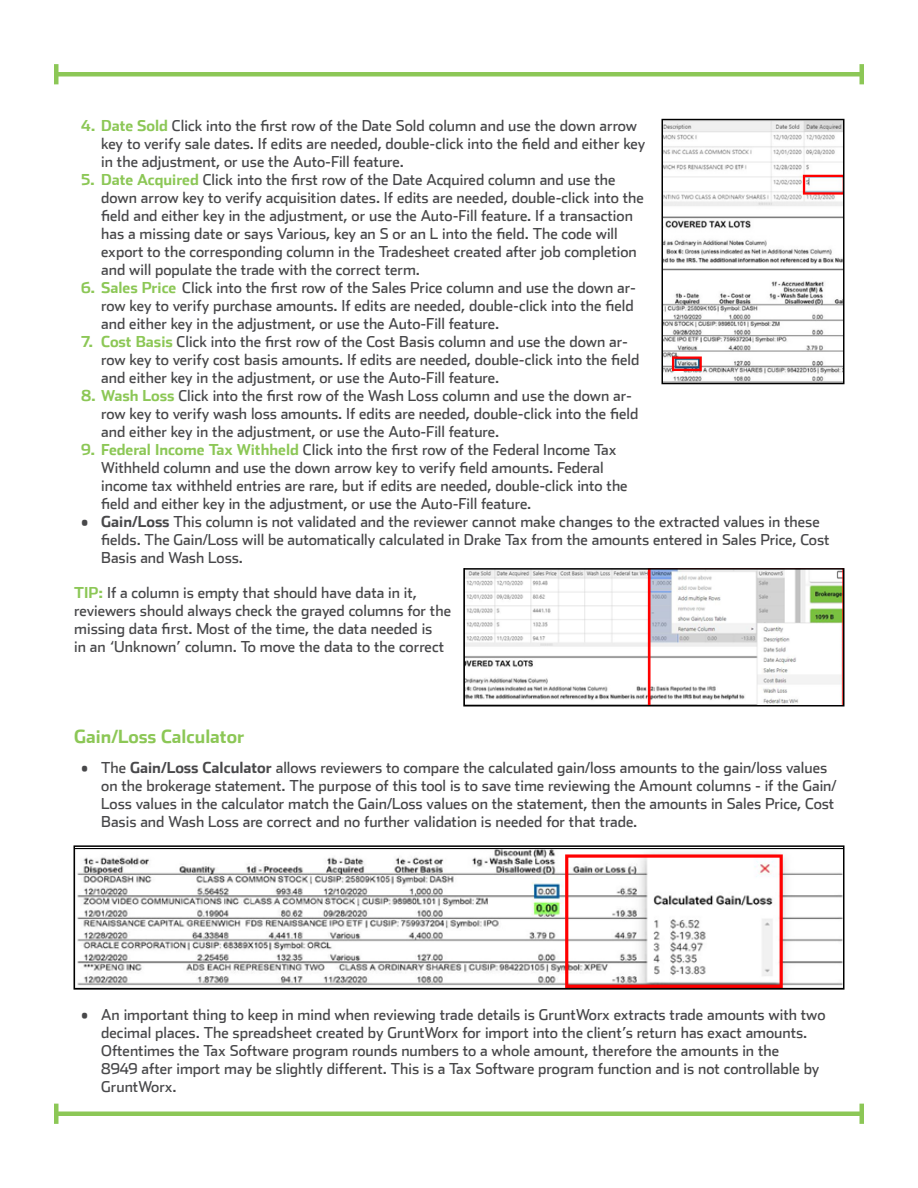
<style>
.page{position:relative;width:918px;height:1188px;background:#fff}
.page>*{position:absolute;margin:0;border:0;box-sizing:border-box;transform-origin:0 0}
.t1{font:700 18px "Stainless";color:#8cc756}
.Bullets{font:15px/18px "Stainless";color:#48484a}
.Tips{font:15px/18px "Stainless";color:#48484a}
.s1{font-weight:700;color:#8cc756}
.s2{font-weight:700}
</style>
<div class="page">
<hr style="left:56px;top:1112px;width:806px;height:4px;background:#8cc756">
<hr style="left:54px;top:1104px;width:4px;height:20px;background:#8cc756">
<hr style="left:860px;top:1104px;width:4px;height:20px;background:#8cc756">
<hr style="left:56px;top:72px;width:806px;height:4px;background:#8cc756">
<hr style="left:54px;top:64px;width:4px;height:20px;background:#8cc756">
<hr style="left:860px;top:64px;width:4px;height:20px;background:#8cc756">
<img style="left:665px;top:122px;width:176px;height:259px">
<div style="left:662px;top:119px;width:182px;height:265px;border:2px solid #000"></div>
<img style="left:466px;top:571px;width:375px;height:132px">
<div style="left:463px;top:568px;width:381px;height:138px;border:2px solid #000"></div>
<img style="left:77px;top:848px;width:764px;height:139px">
<div style="left:74px;top:845px;width:770px;height:145px;border:2px solid #000"></div>
<h1 class="Bullets" style="left:101px;top:116px;width:546px;text-indent:-20px"><span class="s1">4. Date Sold</span> Click into the first row of the Date Sold column and use the down arrow key to verify sale dates. If edits are needed, double-click into the field and either key in the adjustment, or use the Auto-Fill feature.</h1>
<h1 class="Bullets" style="left:101px;top:170px;width:544px;text-indent:-20px"><span class="s1">5. Date Acquired</span> Click into the first row of the Date Acquired column and use the down arrow key to verify acquisition dates. If edits are needed, double-click into the field and either key in the adjustment, or use the Auto-Fill feature. If a transaction has a missing date or says Various, key an S or an L into the field. The code will export to the corresponding column in the Tradesheet created after job completion and will populate the trade with the correct term.</h1>
<h1 class="Bullets" style="left:101px;top:278px;width:536px;text-indent:-20px"><span class="s1">6. Sales Price</span> Click into the first row of the Sales Price column and use the down ar&shy;row key to verify purchase amounts. If edits are needed, double-click into the field and either key in the adjustment, or use the Auto-Fill feature.</h1>
<h1 class="Bullets" style="left:101px;top:332px;width:540px;text-indent:-20px"><span class="s1">7. Cost Basis</span> Click into the first row of the Cost Basis column and use the down ar&shy;row key to verify cost basis amounts. If edits are needed, double-click into the field and either key in the adjustment, or use the Auto-Fill feature.</h1>
<h1 class="Bullets" style="left:101px;top:386px;width:539px;text-indent:-20px"><span class="s1">8. Wash Loss</span> Click into the first row of the Wash Loss column and use the down ar&shy;row key to verify wash loss amounts. If edits are needed, double-click into the field and either key in the adjustment, or use the Auto-Fill feature.</h1>
<h1 class="Bullets" style="left:101px;top:440px;width:528px;text-indent:-20px"><span class="s1">9. Federal Income Tax Withheld</span> Click into the first row of the Federal Income Tax Withheld column and use the down arrow key to verify field amounts. Federal income tax withheld entries are rare, but if edits are needed, double-click into the field and either key in the adjustment, or use the Auto-Fill feature.</h1>
<p class="Bullets" style="left:101px;top:512px;width:730px;text-indent:-20px"><span class="s2">• Gain/Loss</span> This column is not validated and the reviewer cannot make changes to the extracted values in these fields. The Gain/Loss will be automatically calculated in Drake Tax from the amounts entered in Sales Price, Cost<br>Basis and Wash Loss.</p>
<p class="Tips" style="left:74px;top:583px;width:378px"><span class="s1">TIP:</span> If a column is empty that should have data in it, reviewers should always check the grayed columns for the missing data first. Most of the time, the data needed is<br>in an ‘Unknown’ column. To move the data to the correct</p>
<h4 class="t1" style="left:74px;top:726px;width:172px">Gain/Loss Calculator</h4>
<p class="Bullets" style="left:101px;top:759px;width:737px;text-indent:-20px">• The <span class="s2">Gain/Loss Calculator</span> allows reviewers to compare the calculated gain/loss amounts to the gain/loss values on the brokerage statement. The purpose of this tool is to save time reviewing the Amount columns - if the Gain/ Loss values in the calculator match the Gain/Loss values on the statement, then the amounts in Sales Price, Cost Basis and Wash Loss are correct and no further validation is needed for that trade.</p>
<p class="Bullets" style="left:101px;top:1005px;width:726px;text-indent:-20px">• An important thing to keep in mind when reviewing trade details is GruntWorx extracts trade amounts with two decimal places. The spreadsheet created by GruntWorx for import into the client’s return has exact amounts.<br>Oftentimes the Tax Software program rounds numbers to a whole amount, therefore the amounts in the<br>8949 after import may be slightly different. This is a Tax Software program function and is not controllable by GruntWorx.</p>
</div>
